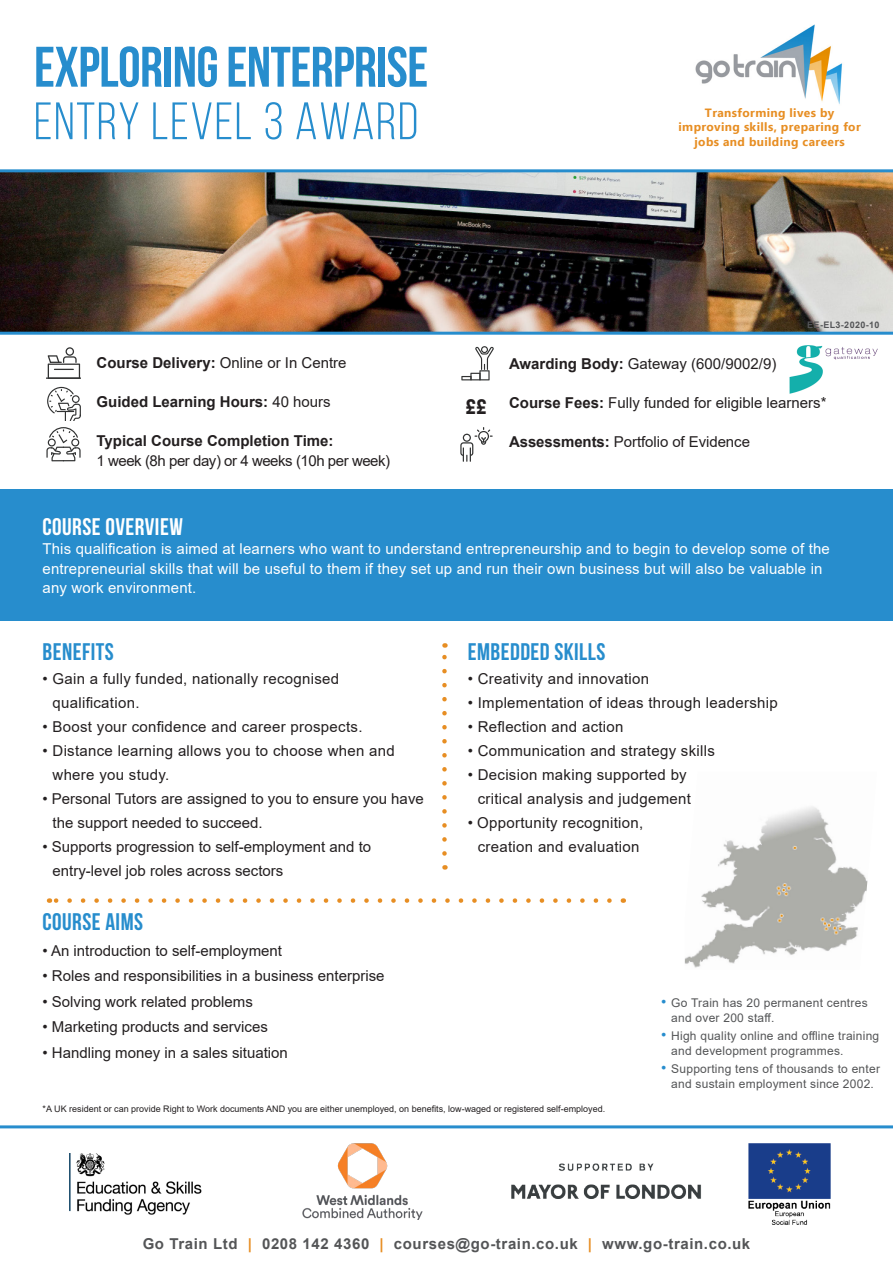
<style>
.page{position:relative;width:893px;height:1263px;background:#fff}
.page>*{position:absolute;margin:0;border:0;box-sizing:border-box;transform-origin:0 0}
.t1{font:700 57px "Bebas Neue";letter-spacing:-.01em;color:#278dcd}
.t2{font:52.5px "Bebas Neue";letter-spacing:.03em;color:#278dcd}
.t3{font:700 24px "Bebas Neue";letter-spacing:.02em;color:#278dcd}
.t4{font:700 24px "Bebas Neue";letter-spacing:.02em;color:#fff}
.t5{font:21px "Bebas Neue Pro Exp Eb";color:#231f20}
.t6{font:15px "Arial";color:#231f20}
.t7{font:15px "Arial";letter-spacing:.02em;color:#231f20}
.t8{font:15px/19.5px "Arial";letter-spacing:.01em;color:#fff}
.t9{font:700 15px "Arial";letter-spacing:.04em;color:#545557}
.t10{font:700 15px "Arial";color:#231f20}
.t11{font:15px "Arial";letter-spacing:-.03em;color:#231f20}
.t12{font:12px "Arial";letter-spacing:.02em;color:#545557}
.t13{font:700 12px "Ebrima";letter-spacing:.03em;color:#e78e23}
.t14{font:9px "Arial";color:#231f20}
.t15{font:700 9px "Arial";letter-spacing:.04em;color:#545557}
.s1{font-weight:700}
.s2{font-weight:400}
.s3{color:#fff}
.s4{font-size:15px;color:#278dcd}
.s5{font-size:15px;color:#fff}
.s6{color:#e78e23}
</style>
<div class="page">
<img style="left:0;top:172px;width:893px;height:160px">
<svg style="left:56px;top:898px;width:553px;height:5px"></svg>
<img style="left:685px;top:806px;width:183px;height:162px">
<img style="left:695px;top:24px;width:148px;height:81px">
<div style="left:0;top:489px;width:893px;height:132px;background:#278dcd"></div>
<img style="left:302px;top:1143px;width:121px;height:76px">
<hr style="left:0;top:169px;width:893px;height:3px;background:#278dcd">
<svg style="left:47px;top:347px;width:34px;height:32px"></svg>
<svg style="left:47px;top:387px;width:34px;height:34px"></svg>
<svg style="left:47px;top:427px;width:34px;height:34px"></svg>
<svg style="left:463px;top:347px;width:30px;height:33px"></svg>
<svg style="left:442px;top:643px;width:5px;height:210px"></svg>
<hr style="left:0;top:332px;width:893px;height:3px;background:#278dcd">
<svg style="left:460px;top:427px;width:33px;height:34px"></svg>
<img style="left:69px;top:1153px;width:133px;height:62px">
<img style="left:512px;top:1144px;width:319px;height:80px">
<hr style="left:0;top:1125px;width:893px;height:3px;background:#278dcd">
<img style="left:789px;top:345px;width:89px;height:49px">
<p class="t1" style="left:34px;top:36px;width:396px">EXPLORING ENTERPRISE</p>
<p class="t2" style="left:34px;top:93px;width:386px">ENTRY LEVEL 3 AWARD</p>
<p class="t13" style="left:705px;top:103px;width:131px">Transforming lives by</p>
<p class="t13" style="left:678px;top:118px;width:184px">improving skills, preparing for</p>
<p class="t13" style="left:694px;top:132px;width:152px">jobs and building careers</p>
<p class="t6" style="left:97px;top:352px;width:252px"><span class="s1">Course Delivery:</span> Online or In Centre</p>
<p class="t10" style="left:97px;top:391px;width:236px">Guided Learning Hours: <span class="s2">40 hours</span></p>
<p class="t10" style="left:97px;top:430px;width:238px">Typical Course Completion Time:</p>
<p class="t11" style="left:97px;top:450px;width:295px">1 week (8h per day) or 4 weeks (10h per week)</p>
<p class="t5" style="left:466px;top:394px;width:23px">££</p>
<p class="t15" style="left:807px;top:318px;width:74px">EE-EL3-2020-10</p>
<p class="t6" style="left:509px;top:353px;width:269px"><span class="s1">Awarding Body:</span> Gateway (600/9002/9)</p>
<p class="t6" style="left:509px;top:392px;width:319px"><span class="s1">Course Fees:</span> Fully funded for eligible learners*</p>
<p class="t6" style="left:509px;top:431px;width:242px"><span class="s1">Assessments:</span> Portfolio of Evidence</p>
<p class="t4" style="left:43px;top:513px;width:142px">COURSE OVERVIEW</p>
<p class="t8" style="left:43px;top:539px;width:789px">This qualification is aimed at learners who want to understand entrepreneurship and to begin to develop some of the entrepreneurial skills that will be useful to them if they set up and run their own business but will also be valuable in any work environment.</p>
<p class="t3" style="left:43px;top:639px;width:73px">BENEFITS</p>
<p class="t7" style="left:43px;top:668px;width:298px">• Gain a fully funded, nationally recognised</p>
<p class="t7" style="left:43px;top:692px;width:98px"><span class="s3">•</span> qualification.</p>
<p class="t7" style="left:43px;top:716px;width:321px">• Boost your confidence and career prospects.</p>
<p class="t7" style="left:43px;top:740px;width:354px">• Distance learning allows you to choose when and</p>
<p class="t7" style="left:43px;top:764px;width:128px"><span class="s3">•</span> where you study.</p>
<p class="t6" style="left:43px;top:788px;width:383px">• Personal Tutors are assigned to you to ensure you have</p>
<p class="t6" style="left:43px;top:812px;width:222px"><span class="s3">•</span> the support needed to succeed.</p>
<p class="t6" style="left:43px;top:836px;width:330px">• Supports progression to self-employment and to</p>
<p class="t6" style="left:43px;top:860px;width:242px"><span class="s3">•</span> entry-level job roles across sectors</p>
<p class="t3" style="left:43px;top:909px;width:102px">COURSE AIMS</p>
<p class="t6" style="left:43px;top:940px;width:241px">• An introduction to self-employment</p>
<p class="t6" style="left:43px;top:965px;width:344px">• Roles and responsibilities in a business enterprise</p>
<p class="t6" style="left:43px;top:991px;width:212px">• Solving work related problems</p>
<p class="t6" style="left:43px;top:1016px;width:227px">• Marketing products and services</p>
<p class="t6" style="left:43px;top:1042px;width:247px">• Handling money in a sales situation</p>
<p class="t3" style="left:468px;top:639px;width:139px">EMBEDDED SKILLS</p>
<p class="t7" style="left:468px;top:668px;width:183px">• Creativity and innovation</p>
<p class="t7" style="left:468px;top:692px;width:311px">• Implementation of ideas through leadership</p>
<p class="t7" style="left:468px;top:716px;width:157px">• Reflection and action</p>
<p class="t7" style="left:468px;top:740px;width:249px">• Communication and strategy skills</p>
<p class="t7" style="left:468px;top:764px;width:221px">• Decision making supported by</p>
<p class="t7" style="left:468px;top:788px;width:225px"><span class="s3">•</span> critical analysis and judgement</p>
<p class="t7" style="left:468px;top:812px;width:177px">• Opportunity recognition,</p>
<p class="t7" style="left:468px;top:836px;width:173px"><span class="s3">•</span> creation and evaluation</p>
<p class="t12" style="left:661px;top:994px;width:208px"><span class="s4">•</span> Go Train has 20 permanent centres</p>
<p class="t12" style="left:661px;top:1009px;width:115px"><span class="s5">•</span> and over 200 staff.</p>
<p class="t12" style="left:661px;top:1027px;width:220px"><span class="s4">•</span> High quality online and offline training</p>
<p class="t12" style="left:671px;top:1042px;width:174px">and development programmes.</p>
<p class="t12" style="left:661px;top:1060px;width:220px"><span class="s4">•</span> Supporting tens of thousands to enter</p>
<p class="t12" style="left:671px;top:1075px;width:204px">and sustain employment since 2002.</p>
<p class="t14" style="left:43px;top:1102px;width:564px">*A UK resident or can provide Right to Work documents AND you are either unemployed, on benefits, low-waged or registered self-employed.</p>
<p class="t9" style="left:143px;top:1233px;width:609px">Go Train Ltd <span class="s6">|</span> 0208 142 4360 <span class="s6">|</span> courses@go-train.co.uk <span class="s6">|</span> www.go-train.co.uk</p>
</div>
